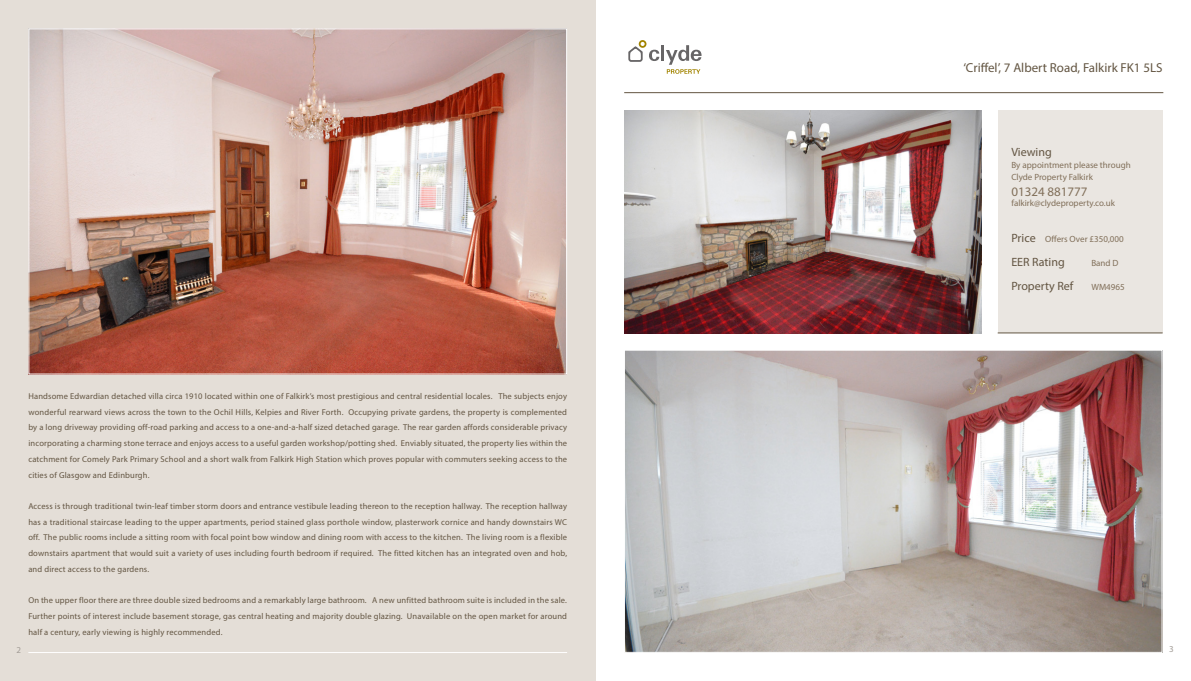
<style>
.page{position:relative;width:1191px;height:681px;background:#fff}
.page>*{position:absolute;margin:0;border:0;box-sizing:border-box;transform-origin:0 0}
.t1{font:13px "Myriad Pro";color:#635542}
.t2{font:13px "Myriad Pro";color:#816f59}
.t3{font:12px "Myriad Pro";color:#635542}
.t4{font:9px/12px "Myriad Pro";color:#816f59}
.t5{font:9px "Myriad Pro";color:#a29c96}
.t6{font:8.5px/15.7px "Myriad Pro";letter-spacing:.02em;color:#635542;text-align:justify}
.s1{font-size:12px;color:#635542}
</style>
<div class="page">
<div style="left:997px;top:111px;width:165px;height:222px;background:#eae6e1"></div>
<div style="left:0;top:0;width:595px;height:680px;background:#e4ded7"></div>
<img style="left:30px;top:30px;width:535px;height:342px">
<img style="left:624px;top:111px;width:357px;height:222px">
<hr style="left:28px;top:651px;width:539px;height:1px;background:#fff">
<div style="left:639px;top:40px;width:7px;height:8px;border:2px solid #a28400;border-radius:50%"></div>
<svg style="left:649px;top:50px;width:10px;height:11px"></svg>
<hr style="left:661px;top:45px;width:3px;height:16px;background:#676566">
<svg style="left:666px;top:45px;width:35px;height:29px"></svg>
<svg style="left:628px;top:46px;width:15px;height:16px"></svg>
<img style="left:626px;top:352px;width:534px;height:298px">
<div style="left:624px;top:350px;width:538px;height:302px;border:1px solid #fff"></div>
<hr style="left:624px;top:92px;width:539px;height:1px;background:#635542">
<hr style="left:997px;top:332px;width:165px;height:1px;background:#635542">
<h1 class="t1" style="left:963px;top:60px;width:201px">‘Criffel’, 7 Albert Road, Falkirk FK1 5LS</h1>
<h2 class="t3" style="left:1011px;top:145px;width:42px">Viewing</h2>
<p class="t4" style="left:1011px;top:159px;width:121px">By appointment please through<br>Clyde Property Falkirk</p>
<h1 class="t2" style="left:1011px;top:184px;width:78px">01324 881777</h1>
<p class="t4" style="left:1011px;top:197px;width:105px">falkirk@clydeproperty.co.uk</p>
<p class="t6" style="left:28px;top:388px;width:540px">Handsome Edwardian detached villa circa 1910 located within one of Falkirk’s most prestigious and central residential locales. The subjects enjoy wonderful rearward views across the town to the Ochil Hills, Kelpies and River Forth. Occupying private gardens, the property is complemented by a long driveway providing off-road parking and access to a one-and-a-half sized detached garage. The rear garden affords considerable privacy incorporating a charming stone terrace and enjoys access to a useful garden workshop/potting shed. Enviably situated, the property lies within the catchment for Comely Park Primary School and a short walk from Falkirk High Station which proves popular with commuters seeking access to the cities of Glasgow and Edinburgh.</p>
<p class="t6" style="left:28px;top:498px;width:540px">Access is through traditional twin-leaf timber storm doors and entrance vestibule leading thereon to the reception hallway. The reception hallway has a traditional staircase leading to the upper apartments, period stained glass porthole window, plasterwork cornice and handy downstairs WC off. The public rooms include a sitting room with focal point bow window and dining room with access to the kitchen. The living room is a flexible downstairs apartment that would suit a variety of uses including fourth bedroom if required. The fitted kitchen has an integrated oven and hob, and direct access to the gardens.</p>
<p class="t6" style="left:28px;top:592px;width:540px">On the upper floor there are three double sized bedrooms and a remarkably large bathroom. A new unfitted bathroom suite is included in the sale.<br>Further points of interest include basement storage, gas central heating and majority double glazing. Unavailable on the open market for around half a century, early viewing is highly recommended.</p>
<p class="t4" style="left:1011px;top:233px;width:114px"><span class="s1">Price</span> Offers Over £350,000</p>
<h2 class="t3" style="left:1011px;top:255px;width:55px">EER Rating</h2>
<p class="t4" style="left:1091px;top:257px;width:29px">Band D</p>
<h2 class="t3" style="left:1011px;top:279px;width:63px">Property Ref</h2>
<p class="t4" style="left:1091px;top:281px;width:35px">WM4965</p>
<p class="t5" style="left:17px;top:643px;width:6px">2</p>
<p class="t5" style="left:1169px;top:643px;width:6px">3</p>
</div>
